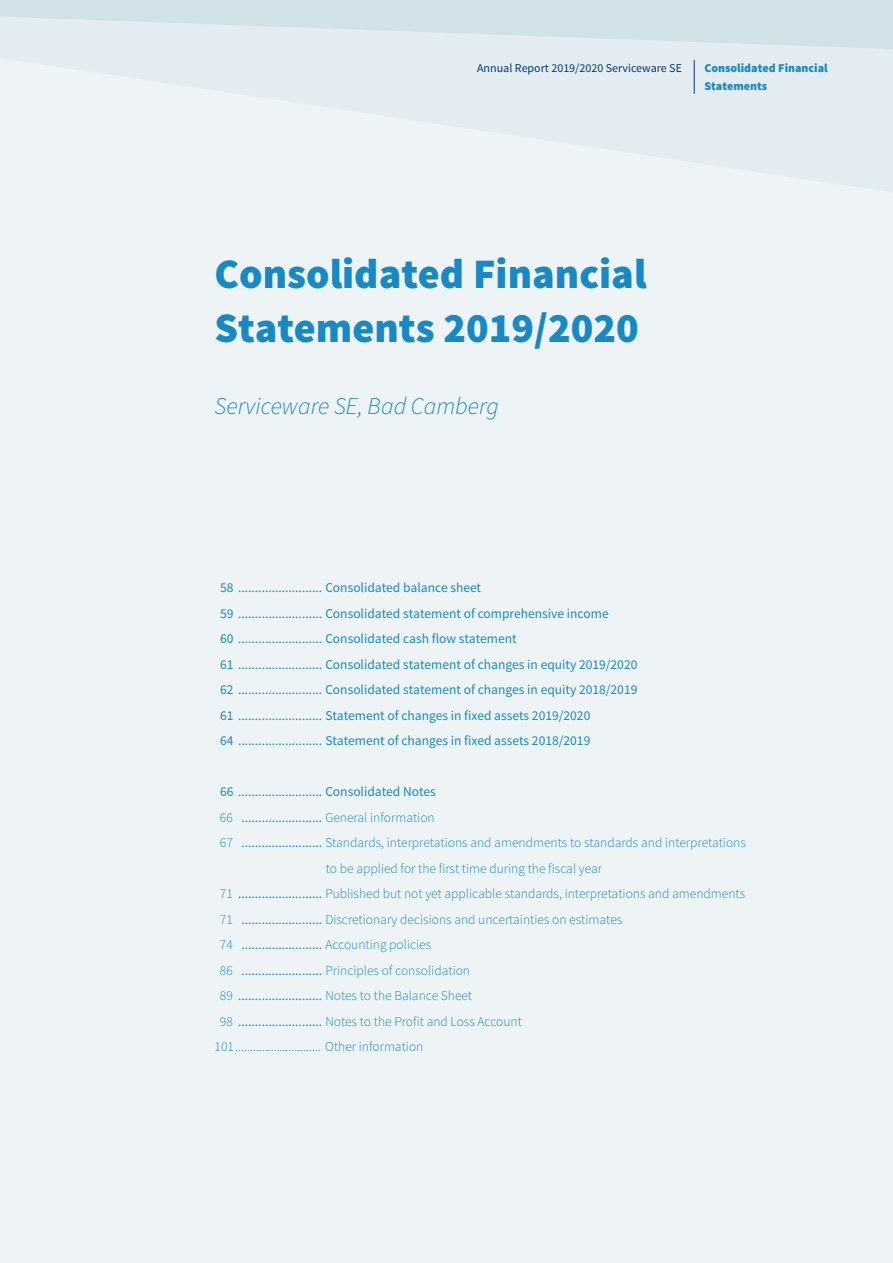
<style>
.page{position:relative;width:893px;height:1263px;background:#eef4f6}
.page>*{position:absolute;margin:0;border:0;box-sizing:border-box;transform-origin:0 0}
.t1{font:900 42px/54px "Source Sans Pro";color:#1889c2}
.t2{font:italic 300 24px "Source Sans Pro";color:#1889c2}
.t3{font:13.5px/25.5px "Source Sans Pro";color:#1889c2}
.t4{font:300 13.5px "Source Sans Pro";color:#1889c2}
.t5{font:12px "Source Sans Pro";color:#093965}
.t6{font:900 12px/18px "Source Sans Pro";color:#1889c2}
.s1{font-weight:300}
.s2{font-weight:400}
</style>
<div class="page">
<svg style="left:0;top:49px;width:893px;height:143px;fill:#e3edf1"></svg>
<svg style="left:0;top:0;width:893px;height:49px"></svg>
<hr style="left:694px;top:60px;width:1px;height:34px;background:#093965">
<p class="t5" style="left:477px;top:61px;width:206px">Annual Report 2019/2020 Serviceware SE</p>
<p class="t6" style="left:704px;top:60px;width:125px">Consolidated Financial<br>Statements</p>
<h1 class="t1" style="left:215px;top:249px;width:433px">Consolidated Financial<br>Statements 2019/2020</h1>
<h2 class="t2" style="left:215px;top:392px;width:286px">Serviceware SE, Bad Camberg</h2>
<p class="t3" style="left:220px;top:575px;width:419px">58 ......................... Consolidated balance sheet<br>59 ......................... Consolidated statement of comprehensive income<br>60 ......................... Consolidated cash flow statement<br>61 ......................... Consolidated statement of changes in equity 2019/2020<br>62 ......................... Consolidated statement of changes in equity 2018/2019<br>61 ......................... Statement of changes in fixed assets 2019/2020<br>64 ......................... Statement of changes in fixed assets 2018/2019</p>
<p class="t3" style="left:220px;top:779px;width:217px">66 ......................... Consolidated Notes</p>
<p class="t3" style="left:220px;top:805px;width:216px"><span class="s1">66</span> ........................ <span class="s1">General information</span></p>
<p class="t4" style="left:220px;top:834px;width:527px">67 <span class="s2">........................</span> Standards, interpretations and amendments to standards and interpretations</p>
<p class="t4" style="left:326px;top:860px;width:278px">to be applied for the first time during the fiscal year</p>
<p class="t4" style="left:220px;top:885px;width:527px">71 <span class="s2">.........................</span> Published but not yet applicable standards, interpretations and amendments</p>
<p class="t4" style="left:220px;top:911px;width:404px">71 <span class="s2">........................</span> Discretionary decisions and uncertainties on estimates</p>
<p class="t3" style="left:220px;top:932px;width:213px"><span class="s1">74</span> ........................ <span class="s1">Accounting policies</span></p>
<p class="t4" style="left:220px;top:962px;width:252px">86 <span class="s2">........................</span> Principles of consolidation</p>
<p class="t3" style="left:220px;top:983px;width:254px"><span class="s1">89</span> ......................... <span class="s1">Notes to the Balance Sheet</span></p>
<p class="t4" style="left:220px;top:1013px;width:303px">98 <span class="s2">.........................</span> Notes to the Profit and Loss Account</p>
<p class="t4" style="left:215px;top:1038px;width:210px">101 ............................. Other information</p>
</div>
